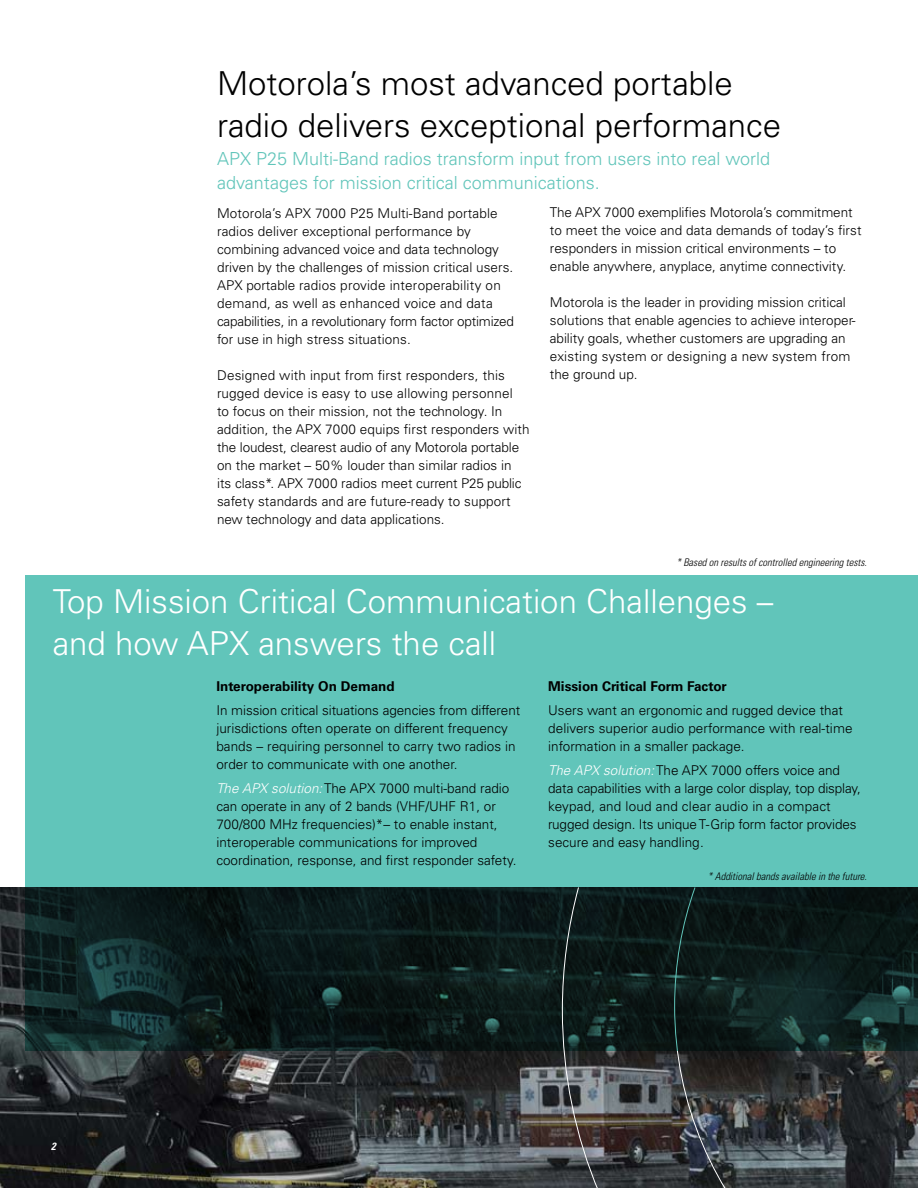
<style>
.page{position:relative;width:918px;height:1188px;background:#fff}
.page>*{position:absolute;margin:0;border:0;box-sizing:border-box;transform-origin:0 0}
.t1{font:300 33px/42px "Univers";color:#000}
.t2{font:300 33px/42px "Univers";color:#fff}
.t3{font:300 18px/24px "Univers";color:#61c5ba}
.t4{font:300 13.5px/18px "Univers";color:#000}
.t5{font:700 13.5px "Univers";color:#000}
.t6{font:italic 300 condensed 10.5px "Univers";color:#000}
.t7{font:italic 700 condensed 10.5px "Univers";color:#fff}
.s1{font-style:italic;color:#fff}
</style>
<div class="page">
<img style="left:0;top:888px;width:562px;height:300px">
<svg style="left:25px;top:575px;width:537px;height:476px;background:#448b83"></svg>
<svg style="left:562px;top:575px;width:356px;height:613px;background:#437a75"></svg>
<h1 class="t1" style="left:217px;top:65px;width:566px">Motorola’s most advanced portable radio delivers exceptional performance</h1>
<h2 class="t3" style="left:217px;top:148px;width:555px">APX P25 Multi-Band radios transform input from users into real world advantages for mission critical communications.</h2>
<p class="t4" style="left:217px;top:205px;width:298px">Motorola’s APX 7000 P25 Multi-Band portable radios deliver exceptional performance by combining advanced voice and data technology driven by the challenges of mission critical users.<br>APX portable radios provide interoperability on demand, as well as enhanced voice and data capabilities, in a revolutionary form factor optimized for use in high stress situations.</p>
<p class="t4" style="left:217px;top:367px;width:314px">Designed with input from first responders, this rugged device is easy to use allowing personnel<br>to focus on their mission, not the technology. In addition, the APX 7000 equips first responders with the loudest, clearest audio of any Motorola portable on the market – 50% louder than similar radios in<br>its class*. APX 7000 radios meet current P25 public safety standards and are future-ready to support new technology and data applications.</p>
<p class="t4" style="left:550px;top:205px;width:313px">The APX 7000 exemplifies Motorola’s commitment to meet the voice and data demands of today’s first responders in mission critical environments – to enable anywhere, anyplace, anytime connectivity.</p>
<p class="t4" style="left:550px;top:295px;width:307px">Motorola is the leader in providing mission critical solutions that enable agencies to achieve interoper&shy;ability goals, whether customers are upgrading an existing system or designing a new system from the ground up.</p>
<p class="t6" style="left:676px;top:558px;width:192px">* Based on results of controlled engineering tests.</p>
<h1 class="t2" style="left:53px;top:584px;width:722px">Top Mission Critical Communication Challenges – and how APX answers the call</h1>
<p class="t5" style="left:216px;top:681px;width:180px">Interoperability On Demand</p>
<p class="t4" style="left:216px;top:702px;width:305px">In mission critical situations agencies from different jurisdictions often operate on different frequency bands – requiring personnel to carry two radios in order to communicate with one another.</p>
<p class="t4" style="left:216px;top:780px;width:302px"><span class="s1">The APX solution:</span> The APX 7000 multi-band radio can operate in any of 2 bands (VHF/UHF R1, or 700/800 MHz frequencies)*– to enable instant, interoperable communications for improved coordination, response, and first responder safety.</p>
<p class="t5" style="left:548px;top:681px;width:180px">Mission Critical Form Factor</p>
<p class="t4" style="left:548px;top:702px;width:306px">Users want an ergonomic and rugged device that delivers superior audio performance with real-time information in a smaller package.</p>
<p class="t4" style="left:548px;top:762px;width:314px"><span class="s1">The APX solution:</span> The APX 7000 offers voice and data capabilities with a large color display, top display, keypad, and loud and clear audio in a compact rugged design. Its unique T-Grip form factor provides secure and easy handling.</p>
<p class="t6" style="left:708px;top:872px;width:161px">* Additional bands available in the future.</p>
<p class="t7" style="left:51px;top:1142px;width:6px">2</p>
</div>
